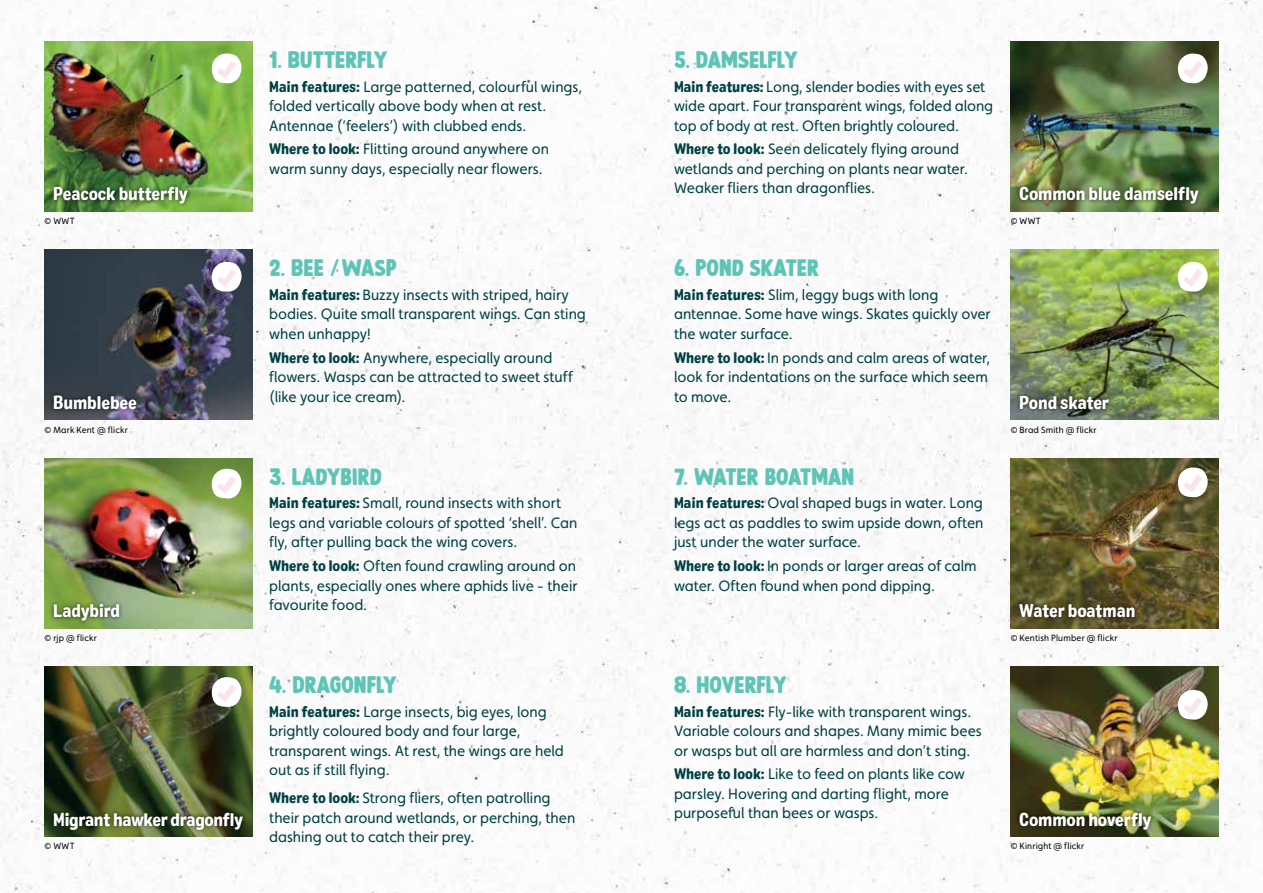
<style>
.page{position:relative;width:1263px;height:893px;background:#fff}
.page>*{position:absolute;margin:0;border:0;box-sizing:border-box;transform-origin:0 0}
.t1{font:24px "Steamed";letter-spacing:-.005em;color:#5ec4b6}
.t2{font:18px "Colby Nr Blk";letter-spacing:-.02em;color:#fff}
.t3{font:15px/19.5px "Faricy New";color:#004142}
.t4{font:9px "Faricy New";letter-spacing:.02em;color:#000}
.s1{font-family:"Colby Nr Blk"}
</style>
<div class="page">
<img style="left:0;top:0;width:1263px;height:893px">
<img style="left:45px;top:41px;width:207px;height:171px">
<div style="left:50px;top:182px;width:142px;height:27px;background:#000;opacity:.75"></div>
<svg style="left:212px;top:53px;width:30px;height:30px"></svg>
<img style="left:1011px;top:41px;width:207px;height:171px">
<div style="left:1015px;top:182px;width:188px;height:27px;background:#000;opacity:.75"></div>
<svg style="left:1178px;top:53px;width:30px;height:30px"></svg>
<img style="left:45px;top:458px;width:207px;height:170px">
<div style="left:50px;top:599px;width:74px;height:26px;background:#000;opacity:.75"></div>
<svg style="left:212px;top:468px;width:30px;height:31px"></svg>
<img style="left:1011px;top:458px;width:207px;height:170px">
<div style="left:1015px;top:600px;width:124px;height:22px;background:#000;opacity:.75"></div>
<svg style="left:1178px;top:467px;width:30px;height:30px"></svg>
<img style="left:45px;top:250px;width:207px;height:170px">
<div style="left:49px;top:391px;width:92px;height:23px;background:#000;opacity:.75"></div>
<svg style="left:212px;top:262px;width:30px;height:30px"></svg>
<img style="left:1011px;top:250px;width:207px;height:170px">
<div style="left:1016px;top:391px;width:97px;height:23px;background:#000;opacity:.75"></div>
<svg style="left:1178px;top:262px;width:30px;height:30px"></svg>
<img style="left:45px;top:666px;width:207px;height:171px">
<div style="left:49px;top:807px;width:198px;height:27px;background:#000;opacity:.75"></div>
<svg style="left:212px;top:677px;width:30px;height:30px"></svg>
<img style="left:1011px;top:666px;width:207px;height:171px">
<div style="left:1015px;top:807px;width:140px;height:27px;background:#000;opacity:.75"></div>
<svg style="left:1178px;top:690px;width:30px;height:30px"></svg>
<p class="t2" style="left:53px;top:182px;width:136px">Peacock butterfly</p>
<h1 class="t1" style="left:269px;top:42px;width:120px">1. BUTTERFLY</h1>
<p class="t3" style="left:269px;top:77px;width:314px"><span class="s1">Main features:</span> Large patterned, colourful wings, folded vertically above body when at rest.<br>Antennae (‘feelers’) with clubbed ends.</p>
<p class="t3" style="left:269px;top:139px;width:281px"><span class="s1">Where to look:</span> Flitting around anywhere on warm sunny days, especially near flowers.</p>
<h1 class="t1" style="left:674px;top:42px;width:125px">5. DAMSELFLY</h1>
<p class="t3" style="left:674px;top:77px;width:321px"><span class="s1">Main features:</span> Long, slender bodies with eyes set wide apart. Four transparent wings, folded along top of body at rest. Often brightly coloured.</p>
<p class="t3" style="left:674px;top:139px;width:295px"><span class="s1">Where to look:</span> Seen delicately flying around wetlands and perching on plants near water.<br>Weaker fliers than dragonflies.</p>
<p class="t2" style="left:1019px;top:182px;width:181px">Common blue damselfly</p>
<p class="t4" style="left:45px;top:216px;width:31px">© WWT</p>
<p class="t4" style="left:1011px;top:216px;width:31px">© WWT</p>
<p class="t2" style="left:53px;top:391px;width:85px">Bumblebee</p>
<h1 class="t1" style="left:269px;top:250px;width:129px">2. BEE / WASP</h1>
<p class="t3" style="left:269px;top:285px;width:318px"><span class="s1">Main features:</span> Buzzy insects with striped, hairy bodies. Quite small transparent wings. Can sting when unhappy!</p>
<p class="t3" style="left:269px;top:348px;width:305px"><span class="s1">Where to look:</span> Anywhere, especially around flowers. Wasps can be attracted to sweet stuff (like your ice cream).</p>
<h1 class="t1" style="left:674px;top:250px;width:147px">6. POND SKATER</h1>
<p class="t3" style="left:674px;top:285px;width:318px"><span class="s1">Main features:</span> Slim, leggy bugs with long antennae. Some have wings. Skates quickly over the water surface.</p>
<p class="t3" style="left:674px;top:348px;width:317px"><span class="s1">Where to look:</span> In ponds and calm areas of water, look for indentations on the surface which seem to move.</p>
<p class="t2" style="left:1019px;top:391px;width:91px">Pond skater</p>
<p class="t4" style="left:45px;top:424px;width:85px">© Mark Kent @ flickr</p>
<p class="t4" style="left:1011px;top:424px;width:87px">© Brad Smith @ flickr</p>
<p class="t2" style="left:53px;top:599px;width:69px">Ladybird</p>
<h1 class="t1" style="left:269px;top:459px;width:114px">3. LADYBIRD</h1>
<p class="t3" style="left:269px;top:493px;width:310px"><span class="s1">Main features:</span> Small, round insects with short legs and variable colours of spotted ‘shell’. Can fly, after pulling back the wing covers.</p>
<p class="t3" style="left:269px;top:556px;width:310px;text-align:justify"><span class="s1">Where to look:</span> Often found crawling around on plants, especially ones where aphids live - their favourite food.</p>
<h1 class="t1" style="left:674px;top:459px;width:182px">7. WATER BOATMAN</h1>
<p class="t3" style="left:674px;top:493px;width:311px;text-align:justify"><span class="s1">Main features:</span> Oval shaped bugs in water. Long legs act as paddles to swim upside down, often just under the water surface.</p>
<p class="t3" style="left:674px;top:556px;width:304px"><span class="s1">Where to look:</span> In ponds or larger areas of calm water. Often found when pond dipping.</p>
<p class="t2" style="left:1019px;top:599px;width:118px">Water boatman</p>
<p class="t4" style="left:45px;top:633px;width:54px">© rjp @ flickr</p>
<p class="t4" style="left:1011px;top:633px;width:108px">© Kentish Plumber @ flickr</p>
<p class="t2" style="left:53px;top:808px;width:191px">Migrant hawker dragonfly</p>
<p class="t4" style="left:45px;top:841px;width:31px">© WWT</p>
<h1 class="t1" style="left:269px;top:667px;width:129px">4. DRAGONFLY</h1>
<p class="t3" style="left:269px;top:702px;width:296px"><span class="s1">Main features:</span> Large insects, big eyes, long brightly coloured body and four large, transparent wings. At rest, the wings are held out as if still flying.</p>
<p class="t3" style="left:269px;top:788px;width:308px"><span class="s1">Where to look:</span> Strong fliers, often patrolling their patch around wetlands, or perching, then dashing out to catch their prey.</p>
<h1 class="t1" style="left:674px;top:667px;width:114px">8. HOVERFLY</h1>
<p class="t3" style="left:674px;top:702px;width:309px"><span class="s1">Main features:</span> Fly-like with transparent wings.<br>Variable colours and shapes. Many mimic bees or wasps but all are harmless and don’t sting.</p>
<p class="t3" style="left:674px;top:764px;width:292px"><span class="s1">Where to look:</span> Like to feed on plants like cow parsley. Hovering and darting flight, more purposeful than bees or wasps.</p>
<p class="t2" style="left:1019px;top:808px;width:134px">Common hoverfly</p>
<p class="t4" style="left:1011px;top:841px;width:75px">© Kinright @ flickr</p>
</div>
